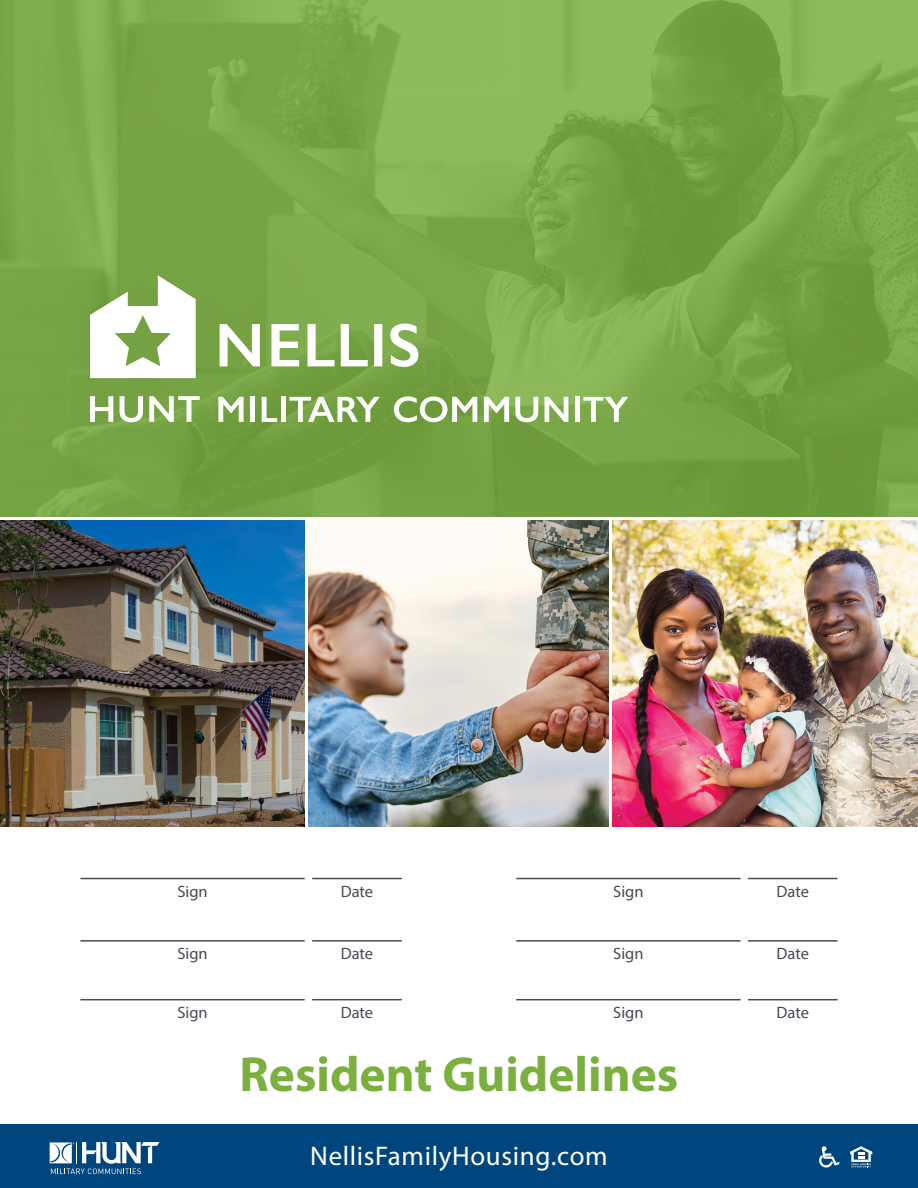
<style>
.page{position:relative;width:918px;height:1188px;background:#fff}
.page>*{position:absolute;margin:0;border:0;box-sizing:border-box;transform-origin:0 0}
.t1{font:700 49.5px "Myriad Pro";color:#7bb03f}
.t2{font:27px "Myriad Pro";letter-spacing:.025em;color:#fff}
.BODY_COPY_INDENTED{font:16.5px "Myriad Pro";color:#464b54}
</style>
<div class="page">
<img style="left:0;top:520px;width:918px;height:306px">
<div style="left:0;top:1124px;width:918px;height:64px;background:#00467e"></div>
<svg style="left:50px;top:1142px;width:110px;height:32px"></svg>
<svg style="left:0;top:0;width:918px;height:517px;background:#7aa747"></svg>
<hr style="left:305px;top:519px;width:2px;height:307px;background:#fff">
<hr style="left:610px;top:519px;width:2px;height:307px;background:#fff">
<svg style="left:850px;top:1146px;width:22px;height:22px"></svg>
<svg style="left:819px;top:1146px;width:21px;height:22px"></svg>
<svg style="left:90px;top:396px;width:23px;height:26px"></svg>
<svg style="left:120px;top:396px;width:23px;height:26px"></svg>
<svg style="left:149px;top:396px;width:51px;height:26px"></svg>
<svg style="left:218px;top:397px;width:26px;height:25px"></svg>
<div style="left:250px;top:397px;width:5px;height:25px;background:#fff"></div>
<svg style="left:262px;top:397px;width:15px;height:25px"></svg>
<div style="left:281px;top:397px;width:5px;height:25px;background:#fff"></div>
<svg style="left:289px;top:397px;width:91px;height:25px"></svg>
<svg style="left:394px;top:396px;width:83px;height:26px"></svg>
<svg style="left:484px;top:397px;width:25px;height:25px"></svg>
<svg style="left:515px;top:397px;width:23px;height:25px"></svg>
<svg style="left:545px;top:397px;width:23px;height:25px"></svg>
<div style="left:575px;top:397px;width:5px;height:25px;background:#fff"></div>
<svg style="left:583px;top:397px;width:45px;height:25px"></svg>
<svg style="left:90px;top:275px;width:106px;height:103px"></svg>
<svg style="left:220px;top:324px;width:198px;height:43px"></svg>
<hr style="left:80px;top:878px;width:225px;height:1px;background:#464b54">
<hr style="left:516px;top:878px;width:225px;height:1px;background:#464b54">
<hr style="left:80px;top:940px;width:225px;height:2px;background:#464b54">
<hr style="left:516px;top:940px;width:225px;height:2px;background:#464b54">
<hr style="left:80px;top:999px;width:225px;height:1px;background:#464b54">
<hr style="left:516px;top:999px;width:225px;height:1px;background:#464b54">
<hr style="left:312px;top:878px;width:90px;height:1px;background:#464b54">
<hr style="left:748px;top:878px;width:90px;height:1px;background:#464b54">
<hr style="left:312px;top:940px;width:90px;height:2px;background:#464b54">
<hr style="left:748px;top:940px;width:90px;height:2px;background:#464b54">
<hr style="left:312px;top:999px;width:90px;height:1px;background:#464b54">
<hr style="left:748px;top:999px;width:90px;height:1px;background:#464b54">
<p class="BODY_COPY_INDENTED" style="left:177px;top:881px;width:32px">Sign</p>
<p class="BODY_COPY_INDENTED" style="left:613px;top:881px;width:32px">Sign</p>
<p class="BODY_COPY_INDENTED" style="left:341px;top:881px;width:34px">Date</p>
<p class="BODY_COPY_INDENTED" style="left:777px;top:881px;width:34px">Date</p>
<p class="BODY_COPY_INDENTED" style="left:177px;top:944px;width:32px">Sign</p>
<p class="BODY_COPY_INDENTED" style="left:613px;top:944px;width:32px">Sign</p>
<p class="BODY_COPY_INDENTED" style="left:341px;top:944px;width:34px">Date</p>
<p class="BODY_COPY_INDENTED" style="left:777px;top:944px;width:34px">Date</p>
<p class="BODY_COPY_INDENTED" style="left:177px;top:1003px;width:32px">Sign</p>
<p class="BODY_COPY_INDENTED" style="left:613px;top:1003px;width:32px">Sign</p>
<p class="BODY_COPY_INDENTED" style="left:341px;top:1003px;width:34px">Date</p>
<p class="BODY_COPY_INDENTED" style="left:777px;top:1003px;width:34px">Date</p>
<p class="t1" style="left:240px;top:1042px;width:440px">Resident Guidelines</p>
<p class="t2" style="left:310px;top:1140px;width:299px">NellisFamilyHousing.com</p>
</div>
